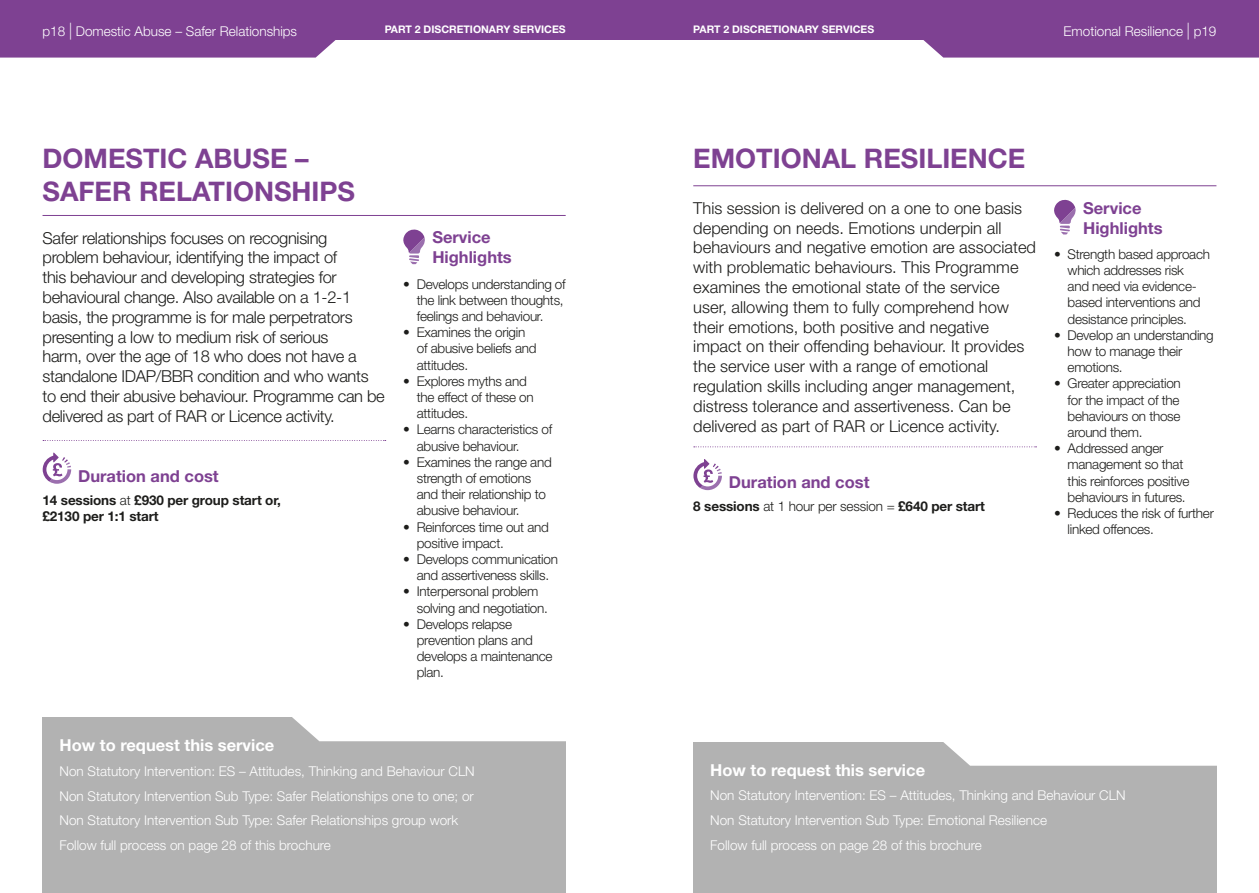
<style>
.page{position:relative;width:1259px;height:893px;background:#fff}
.page>*{position:absolute;margin:0;border:0;box-sizing:border-box;transform-origin:0 0}
.t1{font:700 27px/32.4px "Helvetica Neue LT";color:#7e4192}
.t2{font:300 16.5px/19.8px "Helvetica Neue LT";color:#1d1d1b}
.t3{font:300 16.5px/19.8px "Helvetica Neue LT";letter-spacing:-.02em;color:#1d1d1b}
.t4{font:700 16.5px/19.8px "Helvetica Neue LT";color:#7e4192}
.t5{font:700 16.5px "Helvetica Neue LT";color:#fff}
.t6{font:300 13.5px/16.2px "Helvetica Neue LT";letter-spacing:-.02em;color:#1d1d1b}
.t7{font:300 13.5px/24.8px "Helvetica Neue LT";color:#fff}
.t8{font:700 13.5px/16.2px "Helvetica Neue LT";letter-spacing:-.01em;color:#1d1d1b}
.t9{font:700 10.5px "Helvetica Neue LT";color:#fff}
.s1{font-size:16.8px}
.s2{font-weight:300}
</style>
<div class="page">
<svg style="left:0;top:39px;width:351px;height:19px;background:#89519b"></svg>
<div style="left:0;top:0;width:629px;height:39px;background:#7e4192"></div>
<div style="left:43px;top:718px;width:523px;height:175px;background:#b2b2b2"></div>
<svg style="left:284px;top:717px;width:282px;height:24px;background:#f9f9f9"></svg>
<hr style="left:43px;top:215px;width:523px;height:1px;background:#7e4192">
<svg style="left:43px;top:440px;width:343px;height:1px"></svg>
<svg style="left:403px;top:229px;width:22px;height:35px"></svg>
<svg style="left:43px;top:453px;width:28px;height:31px"></svg>
<svg style="left:908px;top:39px;width:351px;height:19px;background:#89519b"></svg>
<div style="left:629px;top:0;width:630px;height:39px;background:#7e4192"></div>
<div style="left:693px;top:742px;width:523px;height:151px;background:#b2b2b2"></div>
<svg style="left:943px;top:742px;width:274px;height:24px;background:#fafafa"></svg>
<hr style="left:693px;top:185px;width:523px;height:1px;background:#7e4192">
<svg style="left:694px;top:446px;width:342px;height:1px"></svg>
<svg style="left:1054px;top:199px;width:22px;height:35px"></svg>
<svg style="left:693px;top:459px;width:29px;height:31px"></svg>
<p class="t7" style="left:43px;top:18px;width:256px">p18 <span class="s1">|</span> Domestic Abuse – Safer Relationships</p>
<p class="t9" style="left:385px;top:23px;width:182px">PART 2 DISCRETIONARY SERVICES</p>
<h1 class="t1" style="left:43px;top:142px;width:314px">DOMESTIC ABUSE –<br>SAFER RELATIONSHIPS</h1>
<p class="t3" style="left:43px;top:227px;width:344px">Safer relationships focuses on recognising problem behaviour, identifying the impact of<br>this behaviour and developing strategies for behavioural change. Also available on a 1-2-1 basis, the programme is for male perpetrators presenting a low to medium risk of serious<br>harm, over the age of 18 who does not have a standalone IDAP/BBR condition and who wants to end their abusive behaviour. Programme can be delivered as part of RAR or Licence activity.</p>
<p class="t4" style="left:78px;top:465px;width:142px">Duration and cost</p>
<p class="t8" style="left:43px;top:491px;width:240px">14 sessions <span class="s2">at</span> £930 per group start or, £2130 per 1:1 start</p>
<p class="t4" style="left:432px;top:227px;width:81px">Service<br>Highlights</p>
<p class="t6" style="left:417px;top:275px;width:150px;text-indent:-14px">• Develops understanding of the link between thoughts, feelings and behaviour.</p>
<p class="t6" style="left:417px;top:324px;width:121px;text-indent:-14px">• Examines the origin of abusive beliefs and attitudes.</p>
<p class="t6" style="left:417px;top:373px;width:118px;text-indent:-14px">• Explores myths and the effect of these on attitudes.</p>
<p class="t6" style="left:417px;top:421px;width:137px;text-indent:-14px">• Learns characteristics of abusive behaviour.</p>
<p class="t6" style="left:417px;top:454px;width:136px;text-indent:-14px">• Examines the range and strength of emotions and their relationship to abusive behaviour.</p>
<p class="t6" style="left:417px;top:518px;width:134px;text-indent:-14px">• Reinforces time out and positive impact.</p>
<p class="t6" style="left:403px;top:551px;width:156px;text-align:center">• Develops communication and assertiveness skills.</p>
<p class="t6" style="left:417px;top:583px;width:133px;text-indent:-14px">• Interpersonal problem solving and negotiation.</p>
<p class="t6" style="left:417px;top:616px;width:137px;text-indent:-14px">• Develops relapse prevention plans and develops a maintenance plan.</p>
<p class="t5" style="left:60px;top:735px;width:216px">How to request this service</p>
<p class="t7" style="left:60px;top:758px;width:417px">Non Statutory Intervention: ES – Attitudes, Thinking and Behaviour CLN Non Statutory Intervention Sub Type: Safer Relationships one to one; or Non Statutory Intervention Sub Type: Safer Relationships group work Follow full process on page 28 of this brochure</p>
<p class="t9" style="left:693px;top:23px;width:182px">PART 2 DISCRETIONARY SERVICES</p>
<p class="t7" style="left:1063px;top:18px;width:154px">Emotional Resilience <span class="s1">|</span> p19</p>
<h1 class="t1" style="left:693px;top:142px;width:333px">EMOTIONAL RESILIENCE</h1>
<p class="t2" style="left:693px;top:198px;width:344px">This session is delivered on a one to one basis depending on needs. Emotions underpin all behaviours and negative emotion are associated with problematic behaviours. This Programme examines the emotional state of the service user, allowing them to fully comprehend how their emotions, both positive and negative impact on their offending behaviour. It provides the service user with a range of emotional regulation skills including anger management, distress tolerance and assertiveness. Can be delivered as part of RAR or Licence activity.</p>
<p class="t4" style="left:729px;top:472px;width:142px">Duration and cost</p>
<p class="t8" style="left:693px;top:498px;width:293px">8 sessions <span class="s2">at 1 hour per session =</span> £640 per start</p>
<p class="t4" style="left:1083px;top:198px;width:81px">Service<br>Highlights</p>
<p class="t6" style="left:1067px;top:246px;width:144px;text-indent:-14px">• Strength based approach which addresses risk<br>and need via evidence&shy;based interventions and desistance principles.</p>
<p class="t6" style="left:1067px;top:327px;width:148px;text-indent:-14px">• Develop an understanding how to manage their emotions.</p>
<p class="t6" style="left:1067px;top:375px;width:115px;text-align:justify;text-indent:-14px">• Greater appreciation for the impact of the behaviours on those around them.</p>
<p class="t6" style="left:1067px;top:440px;width:123px;text-indent:-14px">• Addressed anger management so that this reinforces positive behaviours in futures.</p>
<p class="t6" style="left:1067px;top:505px;width:148px;text-indent:-14px">• Reduces the risk of further linked offences.</p>
<p class="t5" style="left:710px;top:760px;width:216px">How to request this service</p>
<p class="t7" style="left:710px;top:783px;width:417px">Non Statutory Intervention: ES – Attitudes, Thinking and Behaviour CLN<br>Non Statutory Intervention Sub Type: Emotional Resilience<br>Follow full process on page 28 of this brochure</p>
</div>
